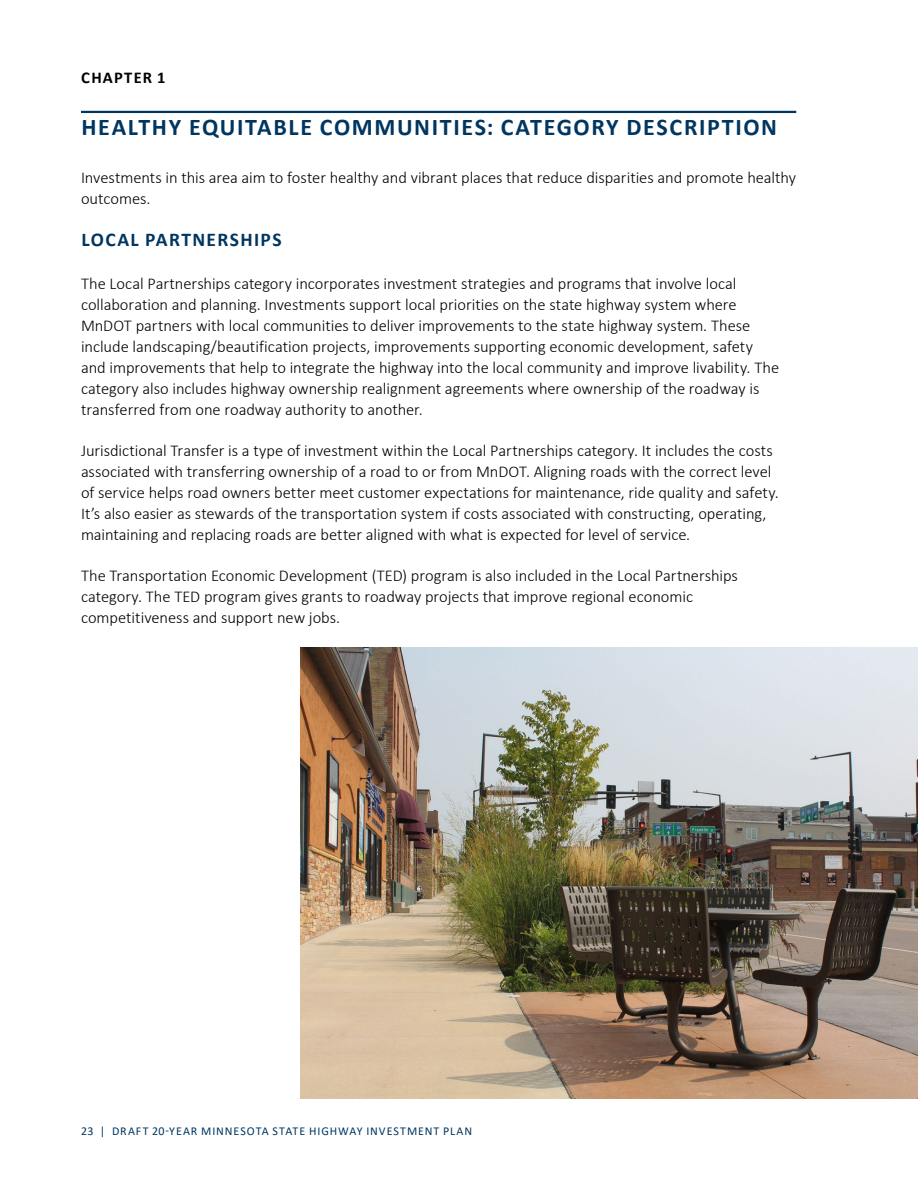
<style>
.page{position:relative;width:918px;height:1188px;background:#fff}
.page>*{position:absolute;margin:0;border:0;box-sizing:border-box;transform-origin:0 0}
.t1{font:700 24px "Calibri";letter-spacing:.065em;color:#003660}
.t2{font:700 19.5px "Calibri";letter-spacing:.07em;color:#003660}
.Body{font:300 16.5px/21px "Calibri";letter-spacing:-.005em;color:#000}
.t3{font:700 16.5px "Calibri";letter-spacing:.075em;color:#000}
.t4{font:12px "Calibri";letter-spacing:.075em;color:#003660}
</style>
<div class="page">
<hr style="left:81px;top:111px;width:715px;height:2px;background:#003660">
<img style="left:300px;top:648px;width:618px;height:451px">
<p class="t3" style="left:81px;top:65px;width:86px">CHAPTER 1</p>
<h2 class="t1" style="left:81px;top:110px;width:697px">HEALTHY EQUITABLE COMMUNITIES: CATEGORY DESCRIPTION</h2>
<p class="Body" style="left:81px;top:167px;width:717px">Investments in this area aim to foster healthy and vibrant places that reduce disparities and promote healthy outcomes.</p>
<h3 class="t2" style="left:81px;top:226px;width:202px">LOCAL PARTNERSHIPS</h3>
<p class="Body" style="left:81px;top:273px;width:700px">The Local Partnerships category incorporates investment strategies and programs that involve local collaboration and planning. Investments support local priorities on the state highway system where MnDOT partners with local communities to deliver improvements to the state highway system. These include landscaping/beautification projects, improvements supporting economic development, safety and improvements that help to integrate the highway into the local community and improve livability. The category also includes highway ownership realignment agreements where ownership of the roadway is transferred from one roadway authority to another.</p>
<p class="Body" style="left:81px;top:440px;width:699px">Jurisdictional Transfer is a type of investment within the Local Partnerships category. It includes the costs associated with transferring ownership of a road to or from MnDOT. Aligning roads with the correct level of service helps road owners better meet customer expectations for maintenance, ride quality and safety.<br>It’s also easier as stewards of the transportation system if costs associated with constructing, operating, maintaining and replacing roads are better aligned with what is expected for level of service.</p>
<p class="Body" style="left:81px;top:565px;width:659px">The Transportation Economic Development (TED) program is also included in the Local Partnerships category. The TED program gives grants to roadway projects that improve regional economic competitiveness and support new jobs.</p>
<p class="t4" style="left:81px;top:1123px;width:393px">23 | DRAFT 20-YEAR MINNESOTA STATE HIGHWAY INVESTMENT PLAN</p>
</div>
